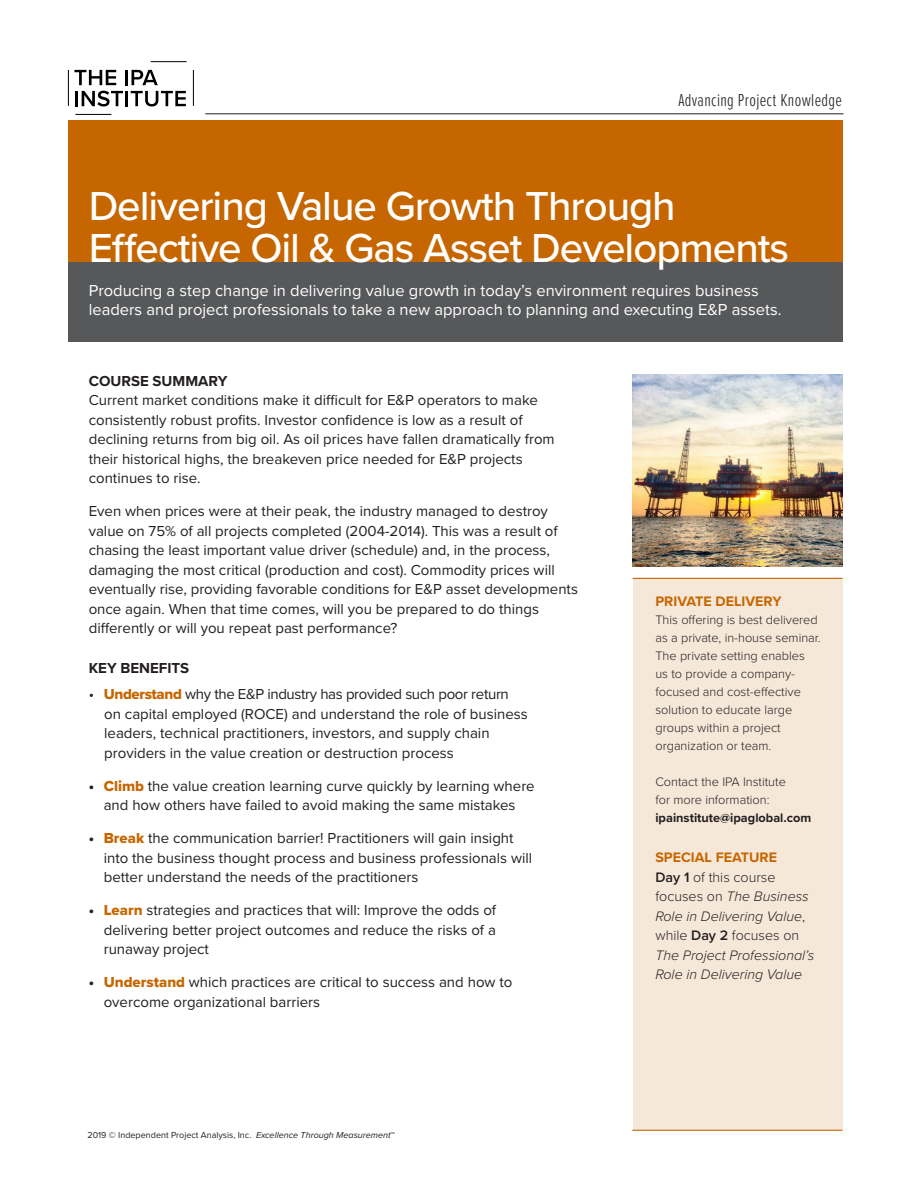
<style>
.page{position:relative;width:918px;height:1188px;background:#fff}
.page>*{position:absolute;margin:0;border:0;box-sizing:border-box;transform-origin:0 0}
.t1{font:500 42px/42px "Proxima Nova";letter-spacing:-.025em;color:#fff}
.t2{font:300 18px "Proxima Nova Ex Cn";letter-spacing:.02em;color:#231f20}
.t3{font:16.5px/19.8px "Proxima Nova";color:#fff}
.t4{font:15px/19.5px "Proxima Nova";color:#231f20}
.t5{font:700 15px "Proxima Nova";color:#231f20}
.t6{font:italic 300 14.25px/19.5px "Proxima Nova";color:#231f20}
.t7{font:700 14.25px "Proxima Nova";color:#c66600}
.t8{font:300 12.75px/18px "Proxima Nova";color:#231f20}
.t9{font:9px "Proxima Nova";color:#231f20}
.s1{font-family:"Proxima Nova Extrabld";color:#c66600}
.s2{font-family:"Proxima Nova Extrabld"}
.s3{font-style:italic}
.s4{font-weight:700}
.s5{font-weight:600;font-style:normal}
.s6{font-style:normal}
</style>
<div class="page">
<div style="left:68px;top:120px;width:775px;height:194px;background:#c66600"></div>
<div style="left:68px;top:262px;width:775px;height:79px;background:#57585a"></div>
<div style="left:633px;top:578px;width:210px;height:552px;background:#f6e8d9"></div>
<hr style="left:633px;top:578px;width:210px;height:1px;background:#c66600">
<img style="left:632px;top:374px;width:211px;height:193px">
<hr style="left:632px;top:1130px;width:211px;height:1px;background:#c66600">
<svg style="left:74px;top:70px;width:42px;height:15px"></svg>
<hr style="left:125px;top:70px;width:3px;height:15px;background:#000">
<svg style="left:132px;top:70px;width:26px;height:15px"></svg>
<hr style="left:75px;top:114px;width:36px;height:1px;background:#000">
<hr style="left:151px;top:61px;width:36px;height:1px;background:#000">
<hr style="left:68px;top:70px;width:1px;height:36px;background:#000">
<hr style="left:193px;top:70px;width:1px;height:36px;background:#000">
<hr style="left:75px;top:91px;width:3px;height:15px;background:#000">
<svg style="left:82px;top:91px;width:104px;height:15px"></svg>
<hr style="left:205px;top:114px;width:638px;height:1px;background:#231f20">
<p class="t2" style="left:678px;top:87px;width:165px">Advancing Project Knowledge</p>
<p class="t1" style="left:89px;top:183px;width:702px">Delivering Value Growth Through<br>Effective Oil &amp; Gas Asset Developments</p>
<p class="t3" style="left:89px;top:280px;width:694px">Producing a step change in delivering value growth in today’s environment requires business leaders and project professionals to take a new approach to planning and executing E&amp;P assets.</p>
<p class="t5" style="left:89px;top:369px;width:140px">COURSE SUMMARY</p>
<p class="t4" style="left:89px;top:390px;width:468px">Current market conditions make it difficult for E&amp;P operators to make consistently robust profits. Investor confidence is low as a result of declining returns from big oil. As oil prices have fallen dramatically from their historical highs, the breakeven price needed for E&amp;P projects continues to rise.</p>
<p class="t4" style="left:89px;top:501px;width:491px">Even when prices were at their peak, the industry managed to destroy value on 75% of all projects completed (2004-2014). This was a result of chasing the least important value driver (schedule) and, in the process, damaging the most critical (production and cost). Commodity prices will eventually rise, providing favorable conditions for E&amp;P asset developments once again. When that time comes, will you be prepared to do things differently or will you repeat past performance?</p>
<p class="t5" style="left:89px;top:657px;width:102px">KEY BENEFITS</p>
<p class="t4" style="left:104px;top:684px;width:425px;text-indent:-15px">• <span class="s1">Understand</span> why the E&amp;P industry has provided such poor return on capital employed (ROCE) and understand the role of business leaders, technical practitioners, investors, and supply chain providers in the value creation or destruction process</p>
<p class="t4" style="left:89px;top:775px;width:448px;text-align:center"><span class="s2">•</span> <span class="s1">Climb</span> the value creation learning curve quickly by learning where and how others have failed to avoid making the same mistakes</p>
<p class="t4" style="left:104px;top:828px;width:430px;text-indent:-15px"><span class="s2">•</span> <span class="s1">Break</span> the communication barrier! Practitioners will gain insight into the business thought process and business professionals will better understand the needs of the practitioners</p>
<p class="t4" style="left:104px;top:900px;width:394px;text-align:justify;text-indent:-15px"><span class="s2">•</span> <span class="s1">Learn</span> strategies and practices that will: Improve the odds of delivering better project outcomes and reduce the risks of a runaway project</p>
<p class="t4" style="left:104px;top:972px;width:410px;text-indent:-15px"><span class="s2">•</span> <span class="s1">Understand</span> which practices are critical to success and how to overcome organizational barriers</p>
<p class="t9" style="left:87px;top:1128px;width:309px">2019 © Independent Project Analysis, Inc. <span class="s3">Excellence Through Measurement</span>™</p>
<p class="t7" style="left:655px;top:591px;width:128px">PRIVATE DELIVERY</p>
<p class="t8" style="left:655px;top:610px;width:167px">This offering is best delivered as a private, in-house seminar.<br>The private setting enables us to provide a company&shy;focused and cost-effective solution to educate large groups within a project organization or team.</p>
<p class="t8" style="left:655px;top:772px;width:157px">Contact the IPA Institute<br>for more information: <span class="s4">ipainstitute@ipaglobal.com</span></p>
<p class="t7" style="left:655px;top:847px;width:123px">SPECIAL FEATURE</p>
<p class="t6" style="left:655px;top:866px;width:161px"><span class="s5">Day 1</span> <span class="s6">of this course focuses on</span> The Business<br>Role in Delivering Value<span class="s6">, while</span> <span class="s5">Day 2</span> <span class="s6">focuses on<br></span>The Project Professional’s<br>Role in Delivering Value</p>
</div>
